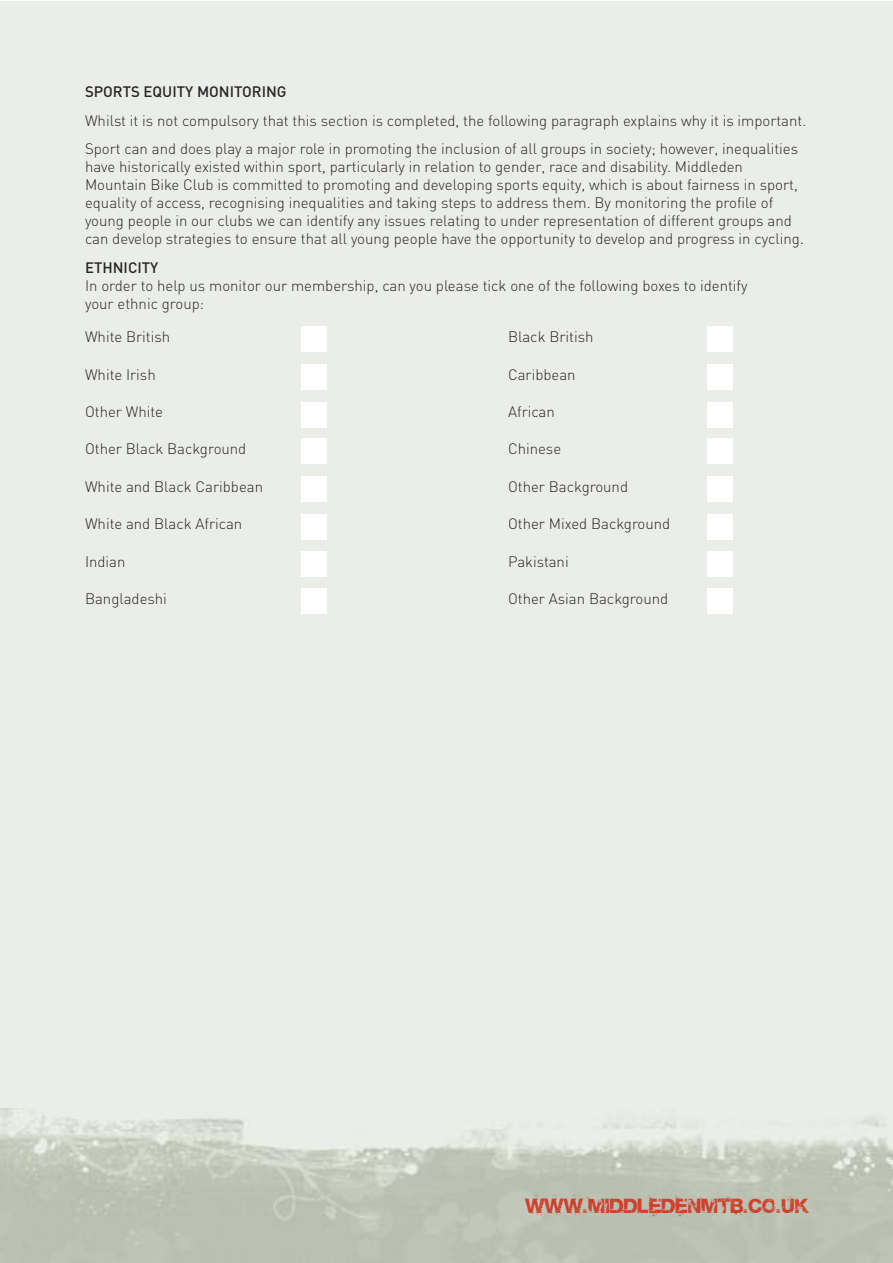
<style>
.page{position:relative;width:893px;height:1263px;background:#fff}
.page>*{position:absolute;margin:0;border:0;box-sizing:border-box;transform-origin:0 0}
.t1{font:18px "Base 02";letter-spacing:.05em;color:#cf402d}
.t2{font:300 15px/18px "DIN";color:#272627}
.t3{font:500 15px "DIN";color:#272627}
</style>
<div class="page">
<div style="left:0;top:1px;width:892px;height:1262px;background:#ebede9"></div>
<img style="left:0;top:1108px;width:892px;height:155px">
<div style="left:301px;top:326px;width:25px;height:25px;background:#fff"></div>
<div style="left:301px;top:364px;width:25px;height:25px;background:#fff"></div>
<div style="left:301px;top:402px;width:25px;height:25px;background:#fff"></div>
<div style="left:301px;top:438px;width:25px;height:25px;background:#fff"></div>
<div style="left:301px;top:476px;width:25px;height:25px;background:#fff"></div>
<div style="left:301px;top:514px;width:25px;height:25px;background:#fff"></div>
<div style="left:301px;top:551px;width:25px;height:25px;background:#fff"></div>
<div style="left:301px;top:589px;width:25px;height:25px;background:#fff"></div>
<div style="left:707px;top:326px;width:26px;height:25px;background:#fff"></div>
<div style="left:707px;top:364px;width:26px;height:25px;background:#fff"></div>
<div style="left:707px;top:402px;width:26px;height:25px;background:#fff"></div>
<div style="left:707px;top:438px;width:26px;height:25px;background:#fff"></div>
<div style="left:707px;top:476px;width:26px;height:25px;background:#fff"></div>
<div style="left:707px;top:514px;width:26px;height:25px;background:#fff"></div>
<div style="left:707px;top:551px;width:26px;height:25px;background:#fff"></div>
<div style="left:707px;top:589px;width:26px;height:25px;background:#fff"></div>
<p class="t3" style="left:85px;top:82px;width:203px">SPORTS EQUITY MONITORING</p>
<p class="t2" style="left:85px;top:106px;width:723px;line-height:28.7px">Whilst it is not compulsory that this section is completed, the following paragraph explains why it is important.<br>Sport can and does play a major role in promoting the inclusion of all groups in society; however, inequalities</p>
<p class="t2" style="left:85px;top:158px;width:720px">have historically existed within sport, particularly in relation to gender, race and disability. Middleden Mountain Bike Club is committed to promoting and developing sports equity, which is about fairness in sport, equality of access, recognising inequalities and taking steps to address them. By monitoring the profile of young people in our clubs we can identify any issues relating to under representation of different groups and can develop strategies to ensure that all young people have the opportunity to develop and progress in cycling.</p>
<p class="t3" style="left:85px;top:258px;width:75px">ETHNICITY</p>
<p class="t2" style="left:85px;top:277px;width:664px">In order to help us monitor our membership, can you please tick one of the following boxes to identify your ethnic group:</p>
<p class="t2" style="left:85px;top:328px;width:87px">White British</p>
<p class="t2" style="left:508px;top:328px;width:87px">Black British</p>
<p class="t2" style="left:85px;top:365px;width:72px">White Irish</p>
<p class="t2" style="left:508px;top:365px;width:69px">Caribbean</p>
<p class="t2" style="left:85px;top:402px;width:79px">Other White</p>
<p class="t2" style="left:508px;top:402px;width:48px">African</p>
<p class="t2" style="left:85px;top:440px;width:163px">Other Black Background</p>
<p class="t2" style="left:508px;top:440px;width:55px">Chinese</p>
<p class="t2" style="left:85px;top:477px;width:180px">White and Black Caribbean</p>
<p class="t2" style="left:508px;top:477px;width:122px">Other Background</p>
<p class="t2" style="left:85px;top:515px;width:159px">White and Black African</p>
<p class="t2" style="left:508px;top:515px;width:164px">Other Mixed Background</p>
<p class="t2" style="left:85px;top:552px;width:42px">Indian</p>
<p class="t2" style="left:508px;top:552px;width:62px">Pakistani</p>
<p class="t2" style="left:85px;top:589px;width:83px">Bangladeshi</p>
<p class="t2" style="left:508px;top:589px;width:162px">Other Asian Background</p>
<p class="t1" style="left:526px;top:1191px;width:284px">WWW.MIDDLEDENMTB.CO.UK</p>
</div>
